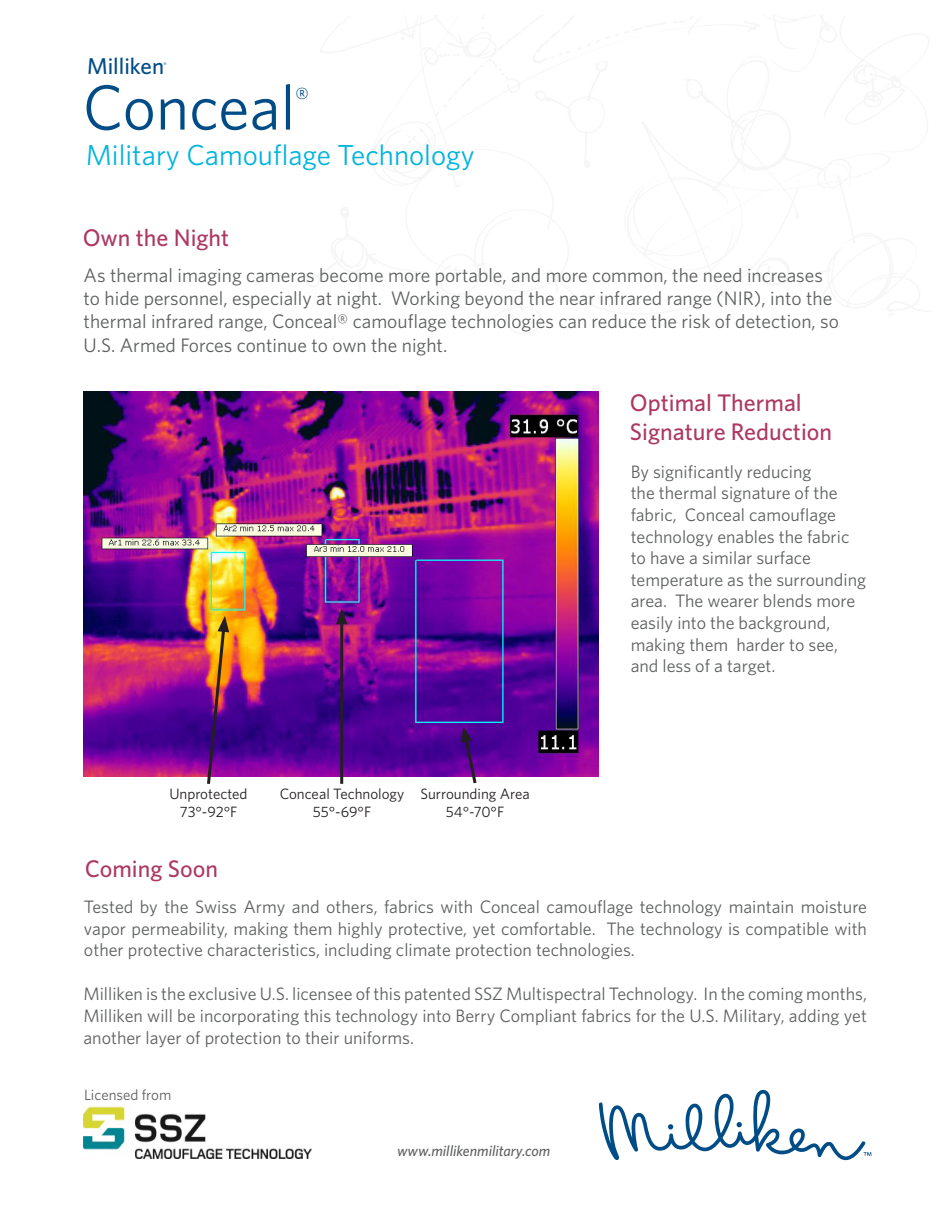
<style>
.page{position:relative;width:945px;height:1215px;background:#fff}
.page>*{position:absolute;margin:0;border:0;box-sizing:border-box;transform-origin:0 0}
.t1{font:63.6px "Whitney";color:#004c86}
.t2{font:28.95px "Whitney";color:#00b4de}
.t3{font:24.75px "Whitney";color:#004c86}
.t4{font:500 24px/28.8px "Whitney";color:#ad3864}
.t5{font:500 22.95px "Whitney";color:#004c86}
.t6{font:19.5px/23.4px "Whitney";color:#5e6060}
.t7{font:18px/21.6px "Whitney";color:#5e6060;text-align:justify}
.t8{font:15px "Whitney";color:#231f20}
.t9{font:italic 500 15px "Whitney";color:#5e6060}
.t10{font:15px "Whitney";color:#5e6060}
.t11{font:500 4.05px "Whitney";color:#004c86}
</style>
<div class="page">
<svg style="left:599px;top:1089px;width:272px;height:72px"></svg>
<img style="left:83px;top:1106px;width:229px;height:52px">
<img style="left:83px;top:392px;width:515px;height:385px">
<img style="left:205px;top:616px;width:24px;height:168px">
<hr style="left:340px;top:619px;width:3px;height:165px;background:#231f20">
<svg style="left:336px;top:608px;width:12px;height:16px"></svg>
<svg style="left:461px;top:726px;width:18px;height:58px"></svg>
<p class="t5" style="left:87px;top:51px;width:79px">Milliken</p>
<p class="t11" style="left:164px;top:61px;width:5px">®</p>
<p class="t1" style="left:83px;top:65px;width:214px">Conceal</p>
<p class="t2" style="left:86px;top:136px;width:390px">Military Camouflage Technology</p>
<p class="t3" style="left:295px;top:80px;width:16px">®</p>
<p class="t4" style="left:83px;top:223px;width:148px">Own the Night</p>
<p class="t6" style="left:84px;top:263px;width:757px">As thermal imaging cameras become more portable, and more common, the need increases to hide personnel, especially at night. Working beyond the near infrared range (NIR), into the thermal infrared range, Conceal® camouflage technologies can reduce the risk of detection, so U.S. Armed Forces continue to own the night.</p>
<p class="t4" style="left:630px;top:388px;width:204px">Optimal Thermal<br>Signature Reduction</p>
<p class="t8" style="left:169px;top:784px;width:80px">Unprotected</p>
<p class="t8" style="left:180px;top:802px;width:59px">73°-92°F</p>
<p class="t4" style="left:85px;top:854px;width:135px">Coming Soon</p>
<p class="t8" style="left:280px;top:784px;width:126px">Conceal Technology</p>
<p class="t8" style="left:313px;top:802px;width:60px">55°-69°F</p>
<p class="t8" style="left:420px;top:784px;width:111px">Surrounding Area</p>
<p class="t8" style="left:446px;top:802px;width:60px">54°-70°F</p>
<p class="t7" style="left:631px;top:460px;width:237px;text-align:left">By significantly reducing<br>the thermal signature of the fabric, Conceal camouflage technology enables the fabric to have a similar surface temperature as the surrounding area. The wearer blends more easily into the background, making them harder to see, and less of a target.</p>
<p class="t7" style="left:84px;top:896px;width:785px">Tested by the Swiss Army and others, fabrics with Conceal camouflage technology maintain moisture vapor permeability, making them highly protective, yet comfortable. The technology is compatible with other protective characteristics, including climate protection technologies.</p>
<p class="t7" style="left:83px;top:983px;width:785px">Milliken is the exclusive U.S. licensee of this patented SSZ Multispectral Technology. In the coming months, Milliken will be incorporating this technology into Berry Compliant fabrics for the U.S. Military, adding yet another layer of protection to their uniforms.</p>
<p class="t10" style="left:84px;top:1085px;width:89px">Licensed from</p>
<p class="t9" style="left:397px;top:1141px;width:155px">www.millikenmilitary.com</p>
</div>
